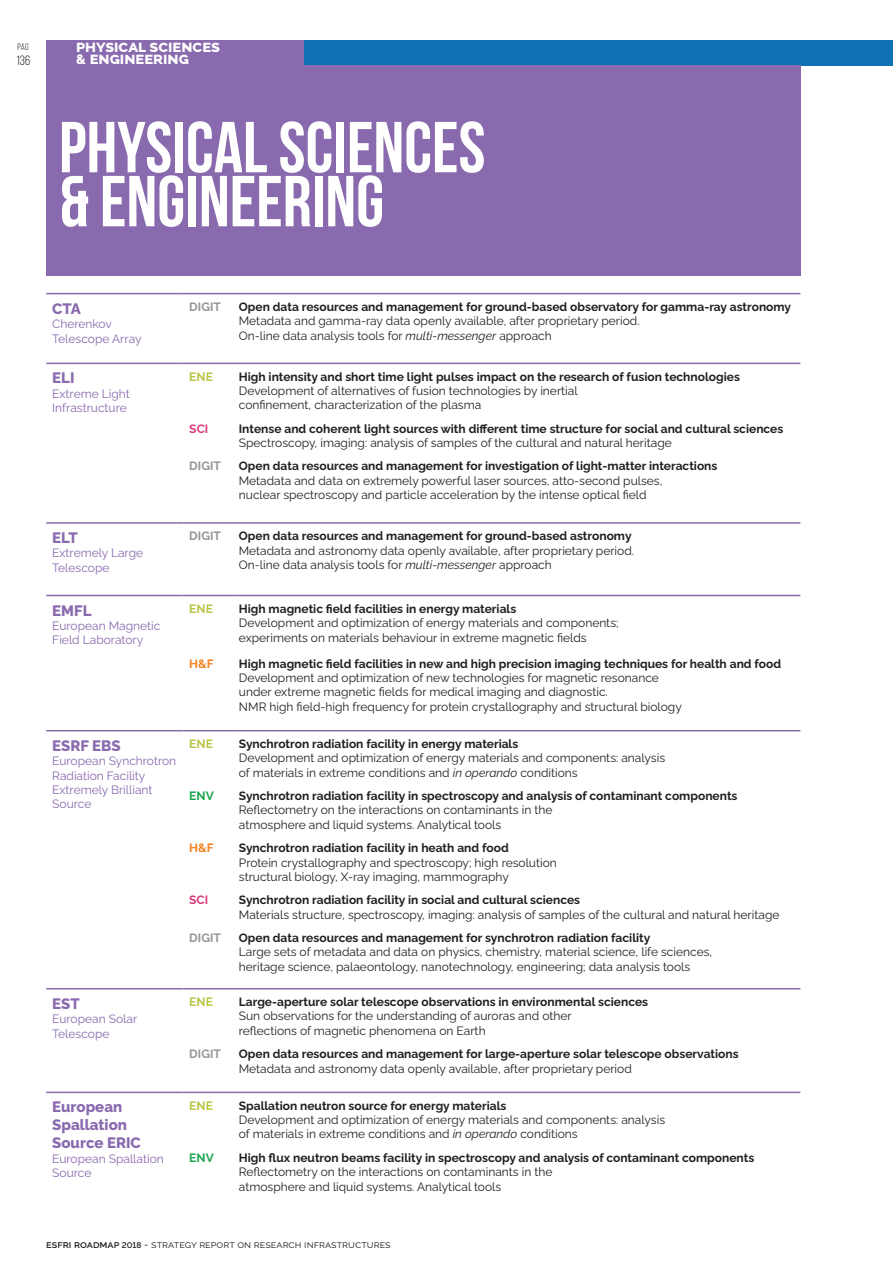
<style>
.page{position:relative;width:893px;height:1263px;background:#fff}
.page>*{position:absolute;margin:0;border:0;box-sizing:border-box;transform-origin:0 0}
.t1{font:700 72px/54px "Bebas Neue";color:#fff}
.t2{font:700 16.5px/12px "Raleway v 4020 Extra";color:#fff}
.t3{font:700 15px/18px "Raleway v 4020 Extra";color:#896aae}
.t4{font:13.5px "Bebas Neue";color:#231f20}
.t5{font:12px/14.4px "Raleway v 4020 Regular";color:#231f20}
.t6{font:12px/14.4px "Raleway v 4020 Bold";color:#231f20}
.t7{font:12px/14.4px "Raleway v 4020 Regular";color:#896aae}
.t8{font:12px/14.4px "Raleway";color:#231f20}
.t9{font:700 12px "Raleway";color:#939598}
.t10{font:700 12px "Raleway";color:#bac445}
.t11{font:700 12px "Raleway";color:#da3b7c}
.t12{font:700 12px "Raleway";color:#f58220}
.t13{font:700 12px "Raleway";color:#1aa64e}
.t14{font:10.5px "Raleway v 4020 Regular";color:#231f20}
.t15{font:9.45px "Bebas Neue";color:#231f20}
.s1{font-size:13.5px}
.s2{font-family:"Raleway v 4020 Bold"}
.s3{font-style:italic}
.s4{font-family:"Raleway v 4020 Regular"}
.s5{font-family:"Raleway";font-style:italic}
.s6{font-family:"Raleway v 4020 Italic"}
.s7{font-family:"Raleway v 4020 Semi";font-weight:700}
.s8{font-family:"Raleway v 4020 Semi";font-weight:700;font-size:8.25px}
</style>
<div class="page">
<div style="left:304px;top:40px;width:589px;height:26px;background:#0d71b3"></div>
<div style="left:46px;top:40px;width:258px;height:26px;background:#896aae"></div>
<div style="left:46px;top:66px;width:754px;height:210px;background:#896aae"></div>
<hr style="left:46px;top:293px;width:137px;height:1px;background:#896aae">
<hr style="left:183px;top:293px;width:50px;height:1px;background:#896aae">
<hr style="left:233px;top:293px;width:567px;height:1px;background:#896aae">
<hr style="left:46px;top:522px;width:137px;height:2px;background:#896aae">
<hr style="left:183px;top:522px;width:50px;height:2px;background:#896aae">
<hr style="left:233px;top:522px;width:567px;height:2px;background:#896aae">
<hr style="left:46px;top:363px;width:137px;height:1px;background:#896aae">
<hr style="left:183px;top:363px;width:50px;height:1px;background:#896aae">
<hr style="left:233px;top:363px;width:567px;height:1px;background:#896aae">
<hr style="left:46px;top:730px;width:137px;height:1px;background:#896aae">
<hr style="left:183px;top:730px;width:50px;height:1px;background:#896aae">
<hr style="left:233px;top:730px;width:567px;height:1px;background:#896aae">
<hr style="left:46px;top:988px;width:137px;height:1px;background:#896aae">
<hr style="left:183px;top:988px;width:50px;height:1px;background:#896aae">
<hr style="left:233px;top:988px;width:567px;height:1px;background:#896aae">
<hr style="left:46px;top:1091px;width:137px;height:2px;background:#896aae">
<hr style="left:183px;top:1091px;width:50px;height:2px;background:#896aae">
<hr style="left:233px;top:1091px;width:567px;height:2px;background:#896aae">
<hr style="left:46px;top:595px;width:137px;height:1px;background:#896aae">
<hr style="left:183px;top:595px;width:50px;height:1px;background:#896aae">
<hr style="left:233px;top:595px;width:567px;height:1px;background:#896aae">
<p class="t15" style="left:18px;top:41px;width:13px">pag</p>
<p class="t4" style="left:16px;top:53px;width:16px">136</p>
<h2 class="t2" style="left:76px;top:39px;width:146px">physical sciences <span class="s1">&amp;</span> engineering</h2>
<p class="t1" style="left:59px;top:120px;width:428px">PHYSICAL SCIENCES &amp; ENGINEERING</p>
<p class="t3" style="left:52px;top:298px;width:30px">CTA</p>
<p class="t7" style="left:52px;top:315px;width:91px">Cherenkov<br>Telescope Array</p>
<p class="t9" style="left:189px;top:300px;width:33px">DIGIT</p>
<p class="t8" style="left:239px;top:299px;width:554px"><span class="s2">Open data resources and management for ground-based observatory for gamma-ray astronomy<br></span>Metadata and gamma-ray data openly available, after proprietary period.<br>On-line data analysis tools for <span class="s3">multi-messenger</span> approach</p>
<p class="t3" style="left:52px;top:368px;width:24px">ELI</p>
<p class="t7" style="left:52px;top:385px;width:79px">Extreme Light<br>Infrastructure</p>
<p class="t10" style="left:189px;top:370px;width:25px">ENE</p>
<p class="t5" style="left:239px;top:368px;width:503px"><span class="s2">High intensity and short time light pulses impact on the research of fusion technologies<br></span>Development of alternatives of fusion technologies by inertial<br>confinement, characterization of the plasma</p>
<p class="t11" style="left:189px;top:422px;width:21px">SCI</p>
<p class="t6" style="left:239px;top:420px;width:546px">Intense and coherent light sources with different time structure for social and cultural sciences<br><span class="s4">Spectroscopy, imaging: analysis of samples of the cultural and natural heritage</span></p>
<p class="t9" style="left:189px;top:459px;width:33px">DIGIT</p>
<p class="t5" style="left:239px;top:458px;width:480px"><span class="s2">Open data resources and management for investigation of light-matter interactions<br></span>Metadata and data on extremely powerful laser sources, atto-second pulses,<br>nuclear spectroscopy and particle acceleration by the intense optical field</p>
<p class="t3" style="left:52px;top:527px;width:27px">ELT</p>
<p class="t7" style="left:52px;top:545px;width:92px">Extremely Large<br>Telescope</p>
<p class="t9" style="left:189px;top:529px;width:33px">DIGIT</p>
<p class="t5" style="left:239px;top:527px;width:397px"><span class="s2">Open data resources and management for ground-based astronomy<br></span>Metadata and astronomy data openly available, after proprietary period.<br>On-line data analysis tools for <span class="s5">multi-messenger</span> approach</p>
<p class="t3" style="left:52px;top:600px;width:41px">EMFL</p>
<p class="t7" style="left:52px;top:617px;width:110px">European Magnetic<br>Field Laboratory</p>
<p class="t10" style="left:189px;top:602px;width:25px">ENE</p>
<p class="t5" style="left:239px;top:600px;width:381px"><span class="s2">High magnetic field facilities in energy materials<br></span>Development and optimization of energy materials and components; experiments on materials behaviour in extreme magnetic fields</p>
<p class="t12" style="left:189px;top:657px;width:26px">H&amp;F</p>
<p class="t5" style="left:239px;top:655px;width:544px"><span class="s2">High magnetic field facilities in new and high precision imaging techniques for health and food </span>Development and optimization of new technologies for magnetic resonance<br>under extreme magnetic fields for medical imaging and diagnostic.<br>NMR high field-high frequency for protein crystallography and structural biology</p>
<p class="t3" style="left:52px;top:735px;width:70px">ESRF EBS</p>
<p class="t7" style="left:52px;top:752px;width:125px">European Synchrotron<br>Radiation Facility<br>Extremely Brilliant<br>Source</p>
<p class="t10" style="left:189px;top:737px;width:25px">ENE</p>
<p class="t5" style="left:239px;top:735px;width:428px"><span class="s2">Synchrotron radiation facility in energy materials<br></span>Development and optimization of energy materials and components: analysis of materials in extreme conditions and <span class="s6">in operando</span> conditions</p>
<p class="t13" style="left:189px;top:789px;width:26px">ENV</p>
<p class="t5" style="left:239px;top:787px;width:500px"><span class="s2">Synchrotron radiation facility in spectroscopy and analysis of contaminant components<br></span>Reflectometry on the interactions on contaminants in the<br>atmosphere and liquid systems. Analytical tools</p>
<p class="t12" style="left:189px;top:841px;width:26px">H&amp;F</p>
<p class="t5" style="left:239px;top:839px;width:319px"><span class="s2">Synchrotron radiation facility in heath and food<br></span>Protein crystallography and spectroscopy; high resolution structural biology, X-ray imaging, mammography</p>
<p class="t11" style="left:189px;top:893px;width:21px">SCI</p>
<p class="t5" style="left:239px;top:891px;width:542px"><span class="s2">Synchrotron radiation facility in social and cultural sciences<br></span>Materials structure, spectroscopy, imaging: analysis of samples of the cultural and natural heritage</p>
<p class="t9" style="left:189px;top:931px;width:33px">DIGIT</p>
<p class="t5" style="left:239px;top:929px;width:475px"><span class="s2">Open data resources and management for synchrotron radiation facility<br></span>Large sets of metadata and data on physics, chemistry, material science, life sciences, heritage science, palaeontology, nanotechnology, engineering; data analysis tools</p>
<p class="t3" style="left:52px;top:993px;width:29px">EST</p>
<p class="t7" style="left:52px;top:1010px;width:86px">European Solar<br>Telescope</p>
<p class="t10" style="left:189px;top:995px;width:25px">ENE</p>
<p class="t5" style="left:239px;top:993px;width:411px"><span class="s2">Large-aperture solar telescope observations in environmental sciences<br></span>Sun observations for the understanding of auroras and other<br>reflections of magnetic phenomena on Earth</p>
<p class="t9" style="left:189px;top:1047px;width:33px">DIGIT</p>
<p class="t6" style="left:239px;top:1045px;width:501px">Open data resources and management for large-aperture solar telescope observations<br><span class="s4">Metadata and astronomy data openly available, after proprietary period</span></p>
<p class="t3" style="left:52px;top:1097px;width:90px">European<br>Spallation<br>Source ERIC</p>
<p class="t7" style="left:52px;top:1150px;width:113px">European Spallation<br>Source</p>
<p class="t10" style="left:189px;top:1098px;width:25px">ENE</p>
<p class="t5" style="left:239px;top:1097px;width:428px"><span class="s2">Spallation neutron source for energy materials<br></span>Development and optimization of energy materials and components: analysis of materials in extreme conditions and <span class="s6">in operando</span> conditions</p>
<p class="t13" style="left:189px;top:1151px;width:26px">ENV</p>
<p class="t5" style="left:239px;top:1149px;width:517px"><span class="s2">High flux neutron beams facility in spectroscopy and analysis of contaminant components<br></span>Reflectometry on the interactions on contaminants in the<br>atmosphere and liquid systems. Analytical tools</p>
<p class="t14" style="left:46px;top:1236px;width:346px"><span class="s7">esfri roadmap</span> <span class="s8">2018</span> - strategy report on research infrastructures</p>
</div>
